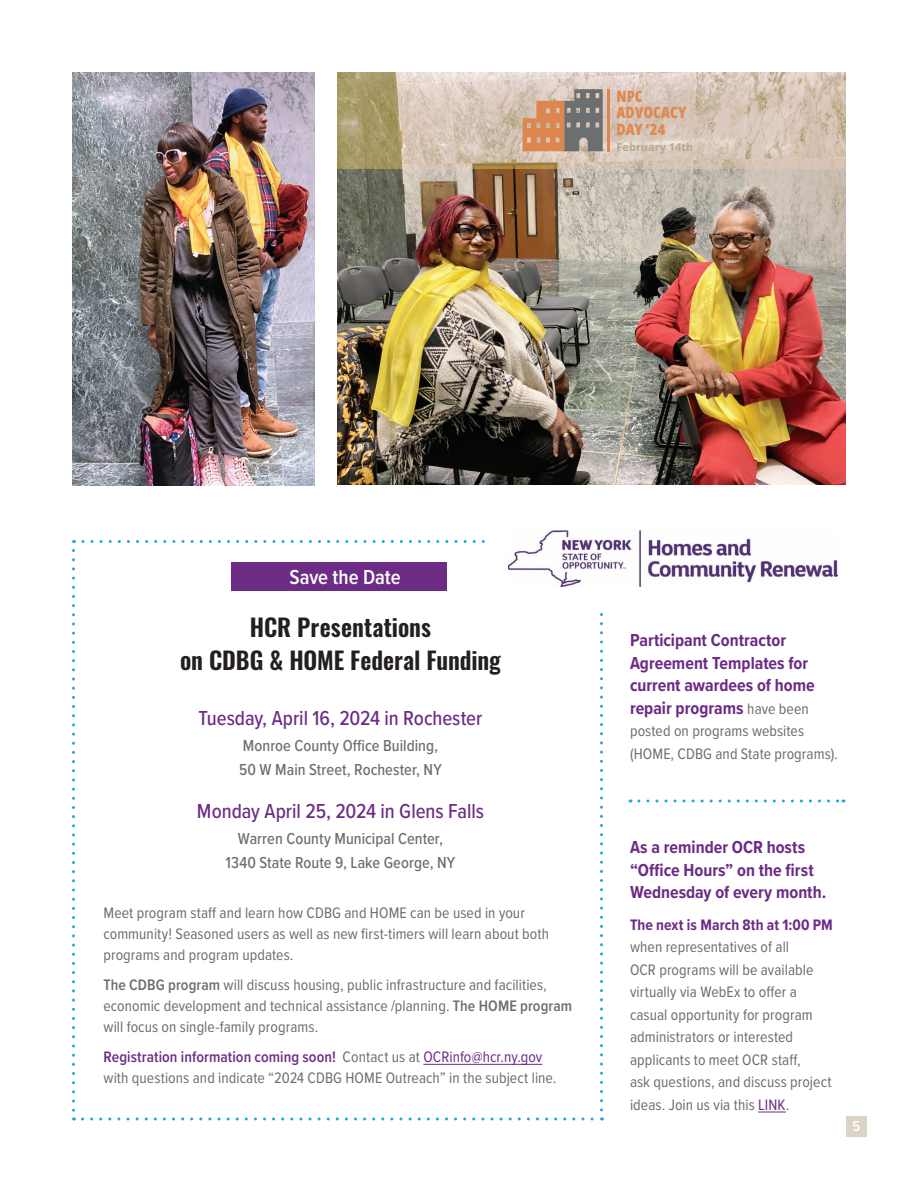
<style>
.page{position:relative;width:918px;height:1188px;background:#fff}
.page>*{position:absolute;margin:0;border:0;box-sizing:border-box;transform-origin:0 0}
.black_head{font:600 24px/33px "Oswald";letter-spacing:-.005em;color:#231f20;text-align:center}
.pull_quote{font:500 21px "Proxima Nova Cond";letter-spacing:-.005em;color:#6c2c86}
.t1{font:600 21px "Proxima Nova Cond";letter-spacing:-.005em;color:#fff}
.newsletter_base_text{font:700 18px/22.5px "Proxima Nova Cond";color:#6c2c86}
.pull_quote-2{font:500 16.5px/24px "Proxima Nova Cond";color:#6c6d70}
.pull_quote-3{font:15.75px/21px "Proxima Nova Cond";letter-spacing:.005em;color:#6c6d70}
.newsletter_base_text-2{font:15.75px/22.5px "Proxima Nova Cond";letter-spacing:.005em;color:#6c6d70}
.t2{font:900 extra-condensed 15.75px/16.5px "Noto Sans";color:#de8951}
.newsletter_base_text-3{font:600 15px "Proxima Nova Cond";color:#fff}
.t3{font:700 10.95px "Noto Sans";color:#b3a98d}
.s1{font-weight:600}
.s2{font-weight:600;color:#6c2c86}
.s3{color:#6c2c86}
.s4{font-weight:400;font-size:15.75px;color:#6c6d70}
.s5{font-weight:700;color:#6c2c86}
</style>
<div class="page">
<svg style="left:72px;top:551px;width:3px;height:569px"></svg>
<svg style="left:82px;top:1118px;width:521px;height:2px"></svg>
<svg style="left:600px;top:613px;width:3px;height:497px"></svg>
<svg style="left:74px;top:540px;width:411px;height:3px"></svg>
<div style="left:232px;top:562px;width:215px;height:29px;background:#6c2c86"></div>
<hr style="left:423px;top:1064px;width:119px;height:1px;background:#6c2c86">
<img style="left:338px;top:168px;width:508px;height:316px">
<svg style="left:338px;top:72px;width:508px;height:96px;background:#d0c0ac"></svg>
<hr style="left:607px;top:89px;width:3px;height:62px;background:#db8751">
<svg style="left:523px;top:89px;width:80px;height:62px;background:#ae8e78"></svg>
<img style="left:72px;top:72px;width:243px;height:414px">
<div style="left:846px;top:1116px;width:21px;height:21px;background:#d9d4c6"></div>
<img style="left:508px;top:530px;width:330px;height:57px">
<svg style="left:758px;top:1112px;width:28px;height:1px"></svg>
<svg style="left:639px;top:800px;width:205px;height:2px"></svg>
<p class="t2" style="left:617px;top:88px;width:71px">NPC<br>ADVOCACY<br>DAY ’24</p>
<p class="t3" style="left:617px;top:139px;width:78px">February 14th</p>
<p class="t1" style="left:290px;top:562px;width:113px">Save the Date</p>
<p class="black_head" style="left:180px;top:612px;width:322px">HCR Presentations<br>on CDBG &amp; HOME Federal Funding</p>
<p class="pull_quote" style="left:199px;top:703px;width:285px">Tuesday, April 16, 2024 in Rochester</p>
<p class="pull_quote-2" style="left:239px;top:733px;width:204px">Monroe County Office Building,<br>50 W Main Street, Rochester, NY</p>
<p class="pull_quote" style="left:197px;top:796px;width:289px">Monday April 25, 2024 in Glens Falls</p>
<p class="pull_quote-2" style="left:226px;top:826px;width:231px;text-align:center">Warren County Municipal Center,<br>1340 State Route 9, Lake George, NY</p>
<p class="pull_quote-3" style="left:104px;top:901px;width:447px">Meet program staff and learn how CDBG and HOME can be used in your community! Seasoned users as well as new first-timers will learn about both programs and program updates.</p>
<p class="pull_quote-3" style="left:104px;top:973px;width:470px"><span class="s1">The CDBG program</span> will discuss housing, public infrastructure and facilities, economic development and technical assistance /planning. <span class="s1">The HOME program </span>will focus on single-family programs.</p>
<p class="pull_quote-3" style="left:104px;top:1045px;width:455px"><span class="s2">Registration information coming soon!</span> Contact us at <span class="s3">OCRinfo@hcr.ny.gov </span>with questions and indicate “2024 CDBG HOME Outreach” in the subject line.</p>
<p class="newsletter_base_text" style="left:630px;top:628px;width:186px">Participant Contractor<br>Agreement Templates for current awardees of home repair programs <span class="s4">have been</span></p>
<p class="newsletter_base_text-2" style="left:630px;top:719px;width:209px">posted on programs websites (HOME, CDBG and State programs).</p>
<p class="newsletter_base_text" style="left:630px;top:835px;width:198px">As a reminder OCR hosts “Office Hours” on the first<br>Wednesday of every month.</p>
<p class="newsletter_base_text-2" style="left:630px;top:912px;width:204px"><span class="s5">The next is March 8th at 1:00 PM </span>when representatives of all<br>OCR programs will be available virtually via WebEx to offer a casual opportunity for program administrators or interested applicants to meet OCR staff,<br>ask questions, and discuss project ideas. Join us via this <span class="s3">LINK</span>.</p>
<p class="newsletter_base_text-3" style="left:853px;top:1115px;width:9px">5</p>
</div>
